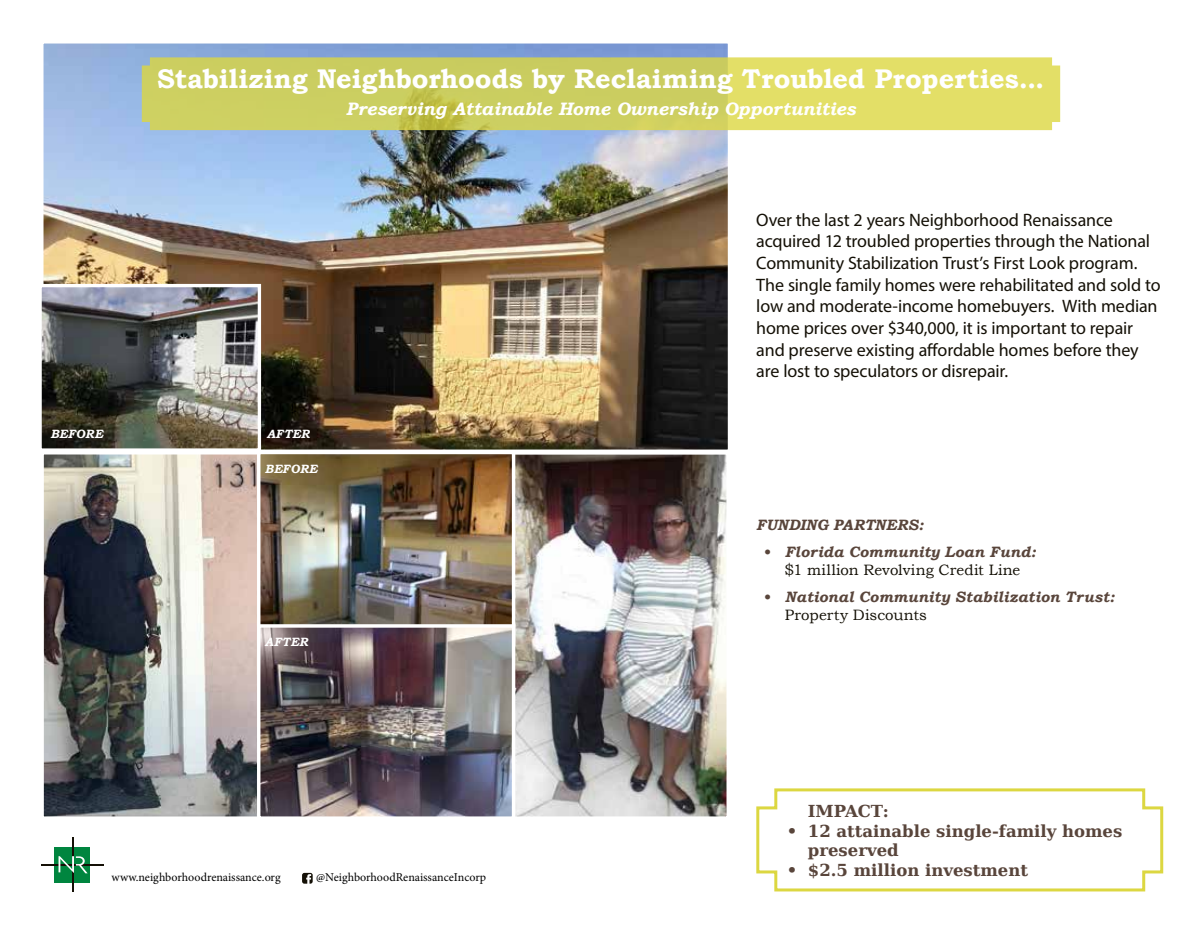
<style>
.page{position:relative;width:1202px;height:932px;background:#fff}
.page>*{position:absolute;margin:0;border:0;box-sizing:border-box;transform-origin:0 0}
.t1{font:700 27px "Bookman Old Style";color:#fff}
.t2{font:18px/21.6px "Myriad Pro";letter-spacing:-.01em;color:#141006}
.t3{font:italic 700 18px "Bookman Old Style";color:#fff}
.t4{font:700 16.5px/19.5px "Bitstream Vera Serif";color:#59453b}
.t5{font:italic 700 15px "Bookman Old Style";letter-spacing:.01em;color:#59453b}
.t6{font:15px "Bookman Old Style";letter-spacing:.005em;color:#141006}
.t7{font:12px "Minion Pro";letter-spacing:-.005em;color:#000}
.t8{font:italic 700 12px "Bookman Old Style";letter-spacing:.01em;color:#fff}
</style>
<div class="page">
<div style="left:54px;top:847px;width:36px;height:36px;background:#00853f"></div>
<hr style="left:72px;top:837px;width:2px;height:54px;background:#141006">
<hr style="left:41px;top:864px;width:62px;height:1px;background:#141006">
<svg style="left:58px;top:856px;width:30px;height:17px"></svg>
<svg style="left:302px;top:872px;width:11px;height:11px"></svg>
<img style="left:44px;top:44px;width:682px;height:404px">
<div style="left:40px;top:40px;width:690px;height:412px;border:3px solid #fff"></div>
<img style="left:42px;top:288px;width:215px;height:160px">
<div style="left:38px;top:284px;width:223px;height:168px;border:3px solid #fff"></div>
<svg style="left:142px;top:57px;width:918px;height:73px;background:#d3d363"></svg>
<img style="left:515px;top:455px;width:211px;height:360px">
<div style="left:440px;top:451px;width:290px;height:368px;border:3px solid #fff"></div>
<svg style="left:756px;top:788px;width:408px;height:104px"></svg>
<img style="left:44px;top:455px;width:213px;height:360px">
<div style="left:40px;top:451px;width:254px;height:368px;border:3px solid #fff"></div>
<img style="left:261px;top:455px;width:250px;height:169px">
<div style="left:257px;top:451px;width:258px;height:195px;border:3px solid #fff"></div>
<img style="left:261px;top:628px;width:250px;height:187px">
<div style="left:257px;top:624px;width:258px;height:195px;border:3px solid #fff"></div>
<h1 class="t1" style="left:157px;top:63px;width:889px">Stabilizing Neighborhoods by Reclaiming Troubled Properties...</h1>
<p class="t3" style="left:346px;top:98px;width:511px">Preserving Attainable Home Ownership Opportunities</p>
<p class="t8" style="left:50px;top:426px;width:54px">BEFORE</p>
<p class="t8" style="left:267px;top:426px;width:45px">AFTER</p>
<p class="t8" style="left:265px;top:461px;width:54px">BEFORE</p>
<p class="t8" style="left:265px;top:634px;width:45px">AFTER</p>
<p class="t7" style="left:112px;top:869px;width:170px">www.neighborhoodrenaissance.org</p>
<p class="t7" style="left:316px;top:869px;width:172px">@NeighborhoodRenaissanceIncorp</p>
<p class="t2" style="left:756px;top:209px;width:406px">Over the last 2 years Neighborhood Renaissance acquired 12 troubled properties through the National Community Stabilization Trust’s First Look program.<br>The single family homes were rehabilitated and sold to low and moderate-income homebuyers. With median home prices over $340,000, it is important to repair and preserve existing affordable homes before they are lost to speculators or disrepair.</p>
<p class="t5" style="left:756px;top:516px;width:169px">FUNDING PARTNERS:</p>
<p class="t5" style="left:764px;top:543px;width:273px">• Florida Community Loan Fund:</p>
<p class="t6" style="left:784px;top:561px;width:237px">$1 million Revolving Credit Line</p>
<p class="t5" style="left:763px;top:588px;width:352px">• National Community Stabilization Trust:</p>
<p class="t6" style="left:784px;top:606px;width:144px">Property Discounts</p>
<p class="t4" style="left:808px;top:801px;width:82px">IMPACT:</p>
<p class="t4" style="left:808px;top:821px;width:316px;text-indent:-21px">• 12 attainable single-family homes preserved</p>
<p class="t4" style="left:787px;top:860px;width:243px">• $2.5 million investment</p>
</div>
